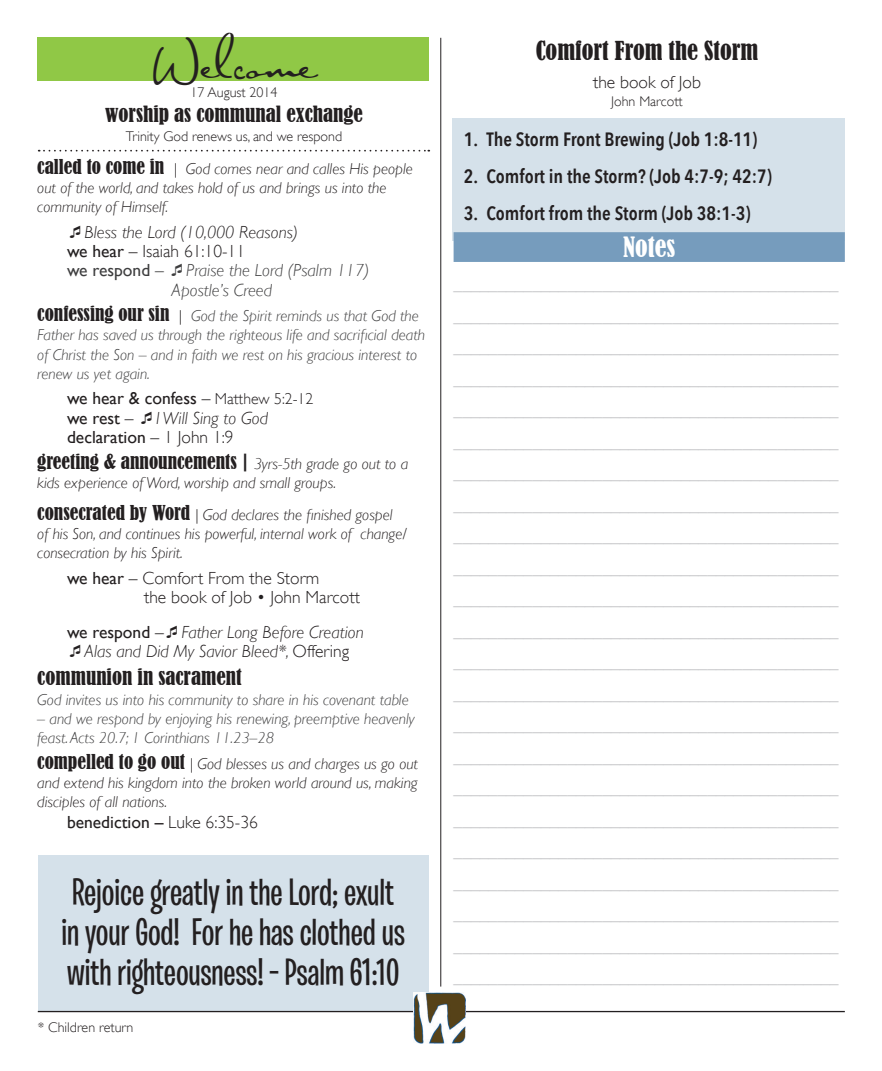
<style>
.page{position:relative;width:882px;height:1071px;background:#fff}
.page>*{position:absolute;margin:0;border:0;box-sizing:border-box;transform-origin:0 0}
.t1{font:42px "AL Sandra";color:#231f20}
.t2{font:500 38.5px/40.2px "Burbank Big Condensed";color:#231f20}
.t3{font:condensed 26.25px "Bernard";color:#fff}
.t4{font:condensed 24.5px "Bernard";color:#231f20}
.t5{font:condensed 21px "Bernard";color:#231f20}
.t6{font:600 19.25px "Avenir Next Condensed";color:#231f20}
.t7{font:condensed 19.25px "Bernard";color:#231f20}
.t8{font:300 17.5px/31.5px "Gill Sans";color:#bcbdc0;text-align:justify}
.t9{font:italic 300 17.5px/19.2px "Gill Sans";color:#231f20}
.t10{font:300 17.5px/19.2px "Gill Sans";color:#231f20}
.t11{font:17.5px/19.2px "Gill Sans";color:#231f20}
.t12{font:italic 300 17.5px/19.2px "Gill Sans";color:#3e3e3f}
.t13{font:italic 300 15.75px/19.2px "Gill Sans";color:#231f20}
.t14{font:italic 300 15.75px/19.2px "Gill Sans";color:#3e3e3f}
.t15{font:300 14px "Gill Sans";color:#231f20}
.s1{font-family:"Bernard";font-weight:400;font-style:normal;font-stretch:condensed;font-size:19.25px}
.s2{font-weight:400;font-style:normal}
.s3{font-style:normal}
.s4{font-weight:400;font-style:normal;color:#3e3e3f}
.s5{font-style:normal;color:#3e3e3f}
.s6{font-family:"Bernard";font-weight:400;font-style:normal;font-stretch:condensed;font-size:19.25px;color:#231f20}
.s7{font-style:normal;color:#231f20}
.s8{font-weight:300}
.s9{font-weight:300;font-size:15.75px}
.s10{font-family:"Gill Sans";font-weight:300;font-style:italic;font-stretch:normal;font-size:15.75px}
.s11{font-weight:400}
</style>
<div class="page">
<div style="left:452px;top:118px;width:392px;height:123px;background:#d5e1ea"></div>
<div style="left:38px;top:855px;width:391px;height:156px;background:#d5e1ea"></div>
<div style="left:454px;top:232px;width:391px;height:30px;background:#769cbd"></div>
<div style="left:38px;top:38px;width:391px;height:43px;background:#90c846"></div>
<hr style="left:440px;top:38px;width:1px;height:949px;background:#231f20">
<svg style="left:39px;top:150px;width:390px;height:2px"></svg>
<hr style="left:38px;top:1011px;width:807px;height:1px;background:#231f20">
<img style="left:413px;top:992px;width:52px;height:52px">
<h1 class="t1" style="left:153px;top:37px;width:162px">Welcome</h1>
<p class="t15" style="left:190px;top:82px;width:89px">17 August 2014</p>
<p class="t5" style="left:105px;top:102px;width:260px">worship as communal exchange</p>
<p class="t15" style="left:126px;top:125px;width:218px">Trinity God renews us, and we respond</p>
<p class="t13" style="left:37px;top:159px;width:377px"><span class="s1">called to come in</span> | God comes near and calles His people out of the world, and takes hold of us and brings us into the community of Himself.</p>
<p class="t9" style="left:67px;top:223px;width:233px;text-indent:18px">Bless the Lord (10,000 Reasons) <span class="s2">we hear</span> <span class="s3">– Isaiah 61:10-11<br></span><span class="s4">we respond</span> <span class="s5">–</span></p>
<p class="t12" style="left:172px;top:261px;width:199px;text-indent:15px">Praise the Lord (Psalm 117)<br>Apostle’s Creed</p>
<p class="t14" style="left:37px;top:306px;width:389px"><span class="s6">confessing our sin</span> <span class="s7">|</span> God the Spirit reminds us that God the Father has saved us through the righteous life and sacrificial death of Christ the Son – and in faith we rest on his gracious interest to renew us yet again.</p>
<p class="t11" style="left:67px;top:389px;width:248px">we hear &amp; confess <span class="s8">–</span> <span class="s9">Matthew 5:2-12 </span>we rest <span class="s8">–</span></p>
<p class="t9" style="left:67px;top:408px;width:202px;text-indent:89px">I Will Sing to God <span class="s2">declaration</span> <span class="s3">– 1 John 1:9</span></p>
<p class="t7" style="left:37px;top:450px;width:372px">greeting &amp; announcements | <span class="s10">3yrs-5th grade go out to a</span></p>
<p class="t13" style="left:37px;top:467px;width:357px;line-height:31.8px">kids experience of Word, worship and small groups. <span class="s1">consecrated by Word</span> | God declares the finished gospel</p>
<p class="t13" style="left:37px;top:524px;width:371px">of his Son, and continues his powerful, internal work of change/ consecration by his Spirit.</p>
<p class="t10" style="left:144px;top:568px;width:217px;text-indent:-77px"><span class="s11">we hear</span> – Comfort From the Storm<br>the book of Job • John Marcott</p>
<p class="t9" style="left:67px;top:623px;width:298px;text-align:center"><span class="s2">we respond</span> <span class="s3">–</span> Father Long Before Creation<br>Alas and Did My Savior Bleed*, <span class="s3">Offering</span></p>
<p class="t5" style="left:37px;top:665px;width:206px">communion in sacrament</p>
<p class="t14" style="left:37px;top:690px;width:373px">God invites us into his community to share in his covenant table</p>
<p class="t14" style="left:37px;top:709px;width:379px">– and we respond by enjoying his renewing, preemptive heavenly feast. Acts 20.7; 1 Corinthians 11.23–28</p>
<p class="t13" style="left:37px;top:754px;width:382px;text-align:justify"><span class="s1">compelled to go out</span> | God blesses us and charges us go out and extend his kingdom into the broken world around us, making disciples of all nations.</p>
<p class="t11" style="left:67px;top:813px;width:192px">benediction – <span class="s8">Luke 6:35-36</span></p>
<h2 class="t2" style="left:62px;top:872px;width:345px">Rejoice greatly in the Lord; exult in your God! For he has clothed us with righteousness! – Psalm 61:10</h2>
<p class="t15" style="left:38px;top:1016px;width:97px">* Children return</p>
<h3 class="t4" style="left:536px;top:36px;width:224px">Comfort From the Storm</h3>
<p class="t10" style="left:593px;top:72px;width:109px">the book of Job</p>
<p class="t15" style="left:611px;top:90px;width:73px">John Marcott</p>
<p class="t6" style="left:464px;top:128px;width:295px">1. The Storm Front Brewing (Job 1:8-11)</p>
<p class="t6" style="left:464px;top:165px;width:310px">2. Comfort in the Storm? (Job 4:7-9; 42:7)</p>
<p class="t6" style="left:464px;top:201px;width:288px">3. Comfort from the Storm (Job 38:1-3)</p>
<h3 class="t3" style="left:623px;top:232px;width:54px">Notes</h3>
<p class="t8" style="left:454px;top:268px;width:386px">____________________________________________ ____________________________________________ ____________________________________________ ____________________________________________ ____________________________________________ ____________________________________________ ____________________________________________ ____________________________________________ ____________________________________________ ____________________________________________ ____________________________________________ ____________________________________________ ____________________________________________ ____________________________________________ ____________________________________________ ____________________________________________ ____________________________________________ ____________________________________________ ____________________________________________ ____________________________________________ ____________________________________________ ____________________________________________ ____________________________________________</p>
</div>
